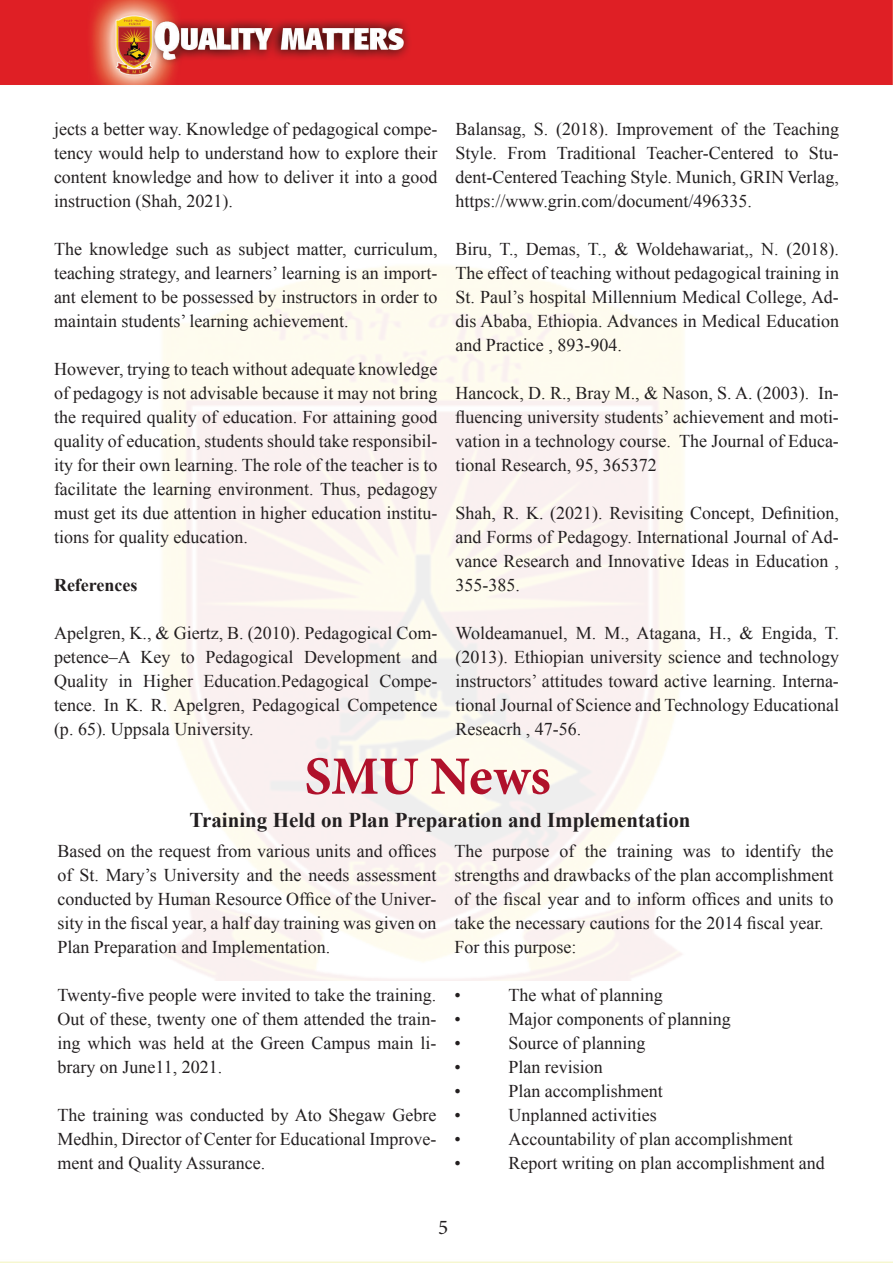
<style>
.page{position:relative;width:893px;height:1263px;background:#fff}
.page>*{position:absolute;margin:0;border:0;box-sizing:border-box;transform-origin:0 0}
.t1{font:700 54px "Minion Pro";letter-spacing:-.005em;color:#b0112b}
.t2{font:700 21px "Times New Roman";color:#231f20}
.t3{font:21px "Minion Pro";color:#231f20}
.t4{font:18px/24px "Times New Roman";color:#231f20;text-align:justify}
.t5{font:700 18px "Times New Roman";color:#231f20}
</style>
<div class="page">
<img style="left:0;top:0;width:893px;height:1263px">
<img style="left:148px;top:254px;width:556px;height:727px">
<p class="t4" style="left:54px;top:117px;width:385px">jects a better way. Knowledge of pedagogical compe&shy;tency would help to understand how to explore their content knowledge and how to deliver it into a good instruction (Shah, 2021).</p>
<p class="t4" style="left:54px;top:237px;width:385px">The knowledge such as subject matter, curriculum, teaching strategy, and learners’ learning is an import&shy;ant element to be possessed by instructors in order to maintain students’ learning achievement.</p>
<p class="t4" style="left:54px;top:357px;width:385px">However, trying to teach without adequate knowledge of pedagogy is not advisable because it may not bring the required quality of education. For attaining good quality of education, students should take responsibil&shy;ity for their own learning. The role of the teacher is to facilitate the learning environment. Thus, pedagogy must get its due attention in higher education institu&shy;tions for quality education.</p>
<p class="t5" style="left:54px;top:573px;width:85px">References</p>
<p class="t4" style="left:54px;top:621px;width:385px">Apelgren, K., &amp; Giertz, B. (2010). Pedagogical Com&shy;petence–A Key to Pedagogical Development and Quality in Higher Education.Pedagogical Compe&shy;tence. In K. R. Apelgren, Pedagogical Competence (p. 65). Uppsala University.</p>
<p class="t4" style="left:455px;top:117px;width:385px">Balansag, S. (2018). Improvement of the Teaching Style. From Traditional Teacher-Centered to Stu&shy;dent-Centered Teaching Style. Munich, GRIN Verlag, https://www.grin.com/document/496335.</p>
<p class="t4" style="left:455px;top:237px;width:385px">Biru, T., Demas, T., &amp; Woldehawariat,, N. (2018).<br>The effect of teaching without pedagogical training in St. Paul’s hospital Millennium Medical College, Ad&shy;dis Ababa, Ethiopia. Advances in Medical Education and Practice , 893-904.</p>
<p class="t4" style="left:455px;top:381px;width:385px">Hancock, D. R., Bray M., &amp; Nason, S. A. (2003). In&shy;fluencing university students’ achievement and moti&shy;vation in a technology course. The Journal of Educa&shy;tional Research, 95, 365372</p>
<p class="t4" style="left:455px;top:501px;width:385px">Shah, R. K. (2021). Revisiting Concept, Definition, and Forms of Pedagogy. International Journal of Ad&shy;vance Research and Innovative Ideas in Education , 355-385.</p>
<p class="t4" style="left:455px;top:621px;width:385px">Woldeamanuel, M. M., Atagana, H., &amp; Engida, T. (2013). Ethiopian university science and technology instructors’ attitudes toward active learning. Interna&shy;tional Journal of Science and Technology Educational Reseacrh , 47-56.</p>
<p class="t1" style="left:304px;top:738px;width:248px">SMU News</p>
<p class="t2" style="left:190px;top:805px;width:502px">Training Held on Plan Preparation and Implementation</p>
<p class="t4" style="left:57px;top:839px;width:380px">Based on the request from various units and offices of St. Mary’s University and the needs assessment conducted by Human Resource Office of the Univer&shy;sity in the fiscal year, a half day training was given on Plan Preparation and Implementation.</p>
<p class="t4" style="left:57px;top:983px;width:380px">Twenty-five people were invited to take the training.<br>Out of these, twenty one of them attended the train&shy;ing which was held at the Green Campus main li&shy;brary on June11, 2021.</p>
<p class="t4" style="left:57px;top:1103px;width:380px">The training was conducted by Ato Shegaw Gebre Medhin, Director of Center for Educational Improve&shy;ment and Quality Assurance.</p>
<p class="t4" style="left:454px;top:839px;width:380px">The purpose of the training was to identify the strengths and drawbacks of the plan accomplishment of the fiscal year and to inform offices and units to take the necessary cautions for the 2014 fiscal year.</p>
<p class="t4" style="left:454px;top:935px;width:124px">For this purpose:</p>
<p class="t4" style="left:454px;top:983px;width:8px">•</p>
<p class="t4" style="left:508px;top:983px;width:156px">The what of planning</p>
<p class="t4" style="left:454px;top:1007px;width:8px">•</p>
<p class="t4" style="left:508px;top:1007px;width:224px">Major components of planning</p>
<p class="t4" style="left:454px;top:1031px;width:8px">•</p>
<p class="t4" style="left:508px;top:1031px;width:138px">Source of planning</p>
<p class="t4" style="left:454px;top:1055px;width:8px">•</p>
<p class="t4" style="left:508px;top:1055px;width:96px">Plan revision</p>
<p class="t4" style="left:454px;top:1079px;width:8px">•</p>
<p class="t4" style="left:508px;top:1079px;width:156px">Plan accomplishment</p>
<p class="t4" style="left:454px;top:1103px;width:8px">•</p>
<p class="t4" style="left:508px;top:1103px;width:150px">Unplanned activities</p>
<p class="t4" style="left:454px;top:1127px;width:8px">•</p>
<p class="t4" style="left:508px;top:1127px;width:286px">Accountability of plan accomplishment</p>
<p class="t4" style="left:454px;top:1151px;width:8px">•</p>
<p class="t4" style="left:508px;top:1151px;width:318px">Report writing on plan accomplishment and</p>
<p class="t3" style="left:438px;top:1213px;width:12px">5</p>
</div>
